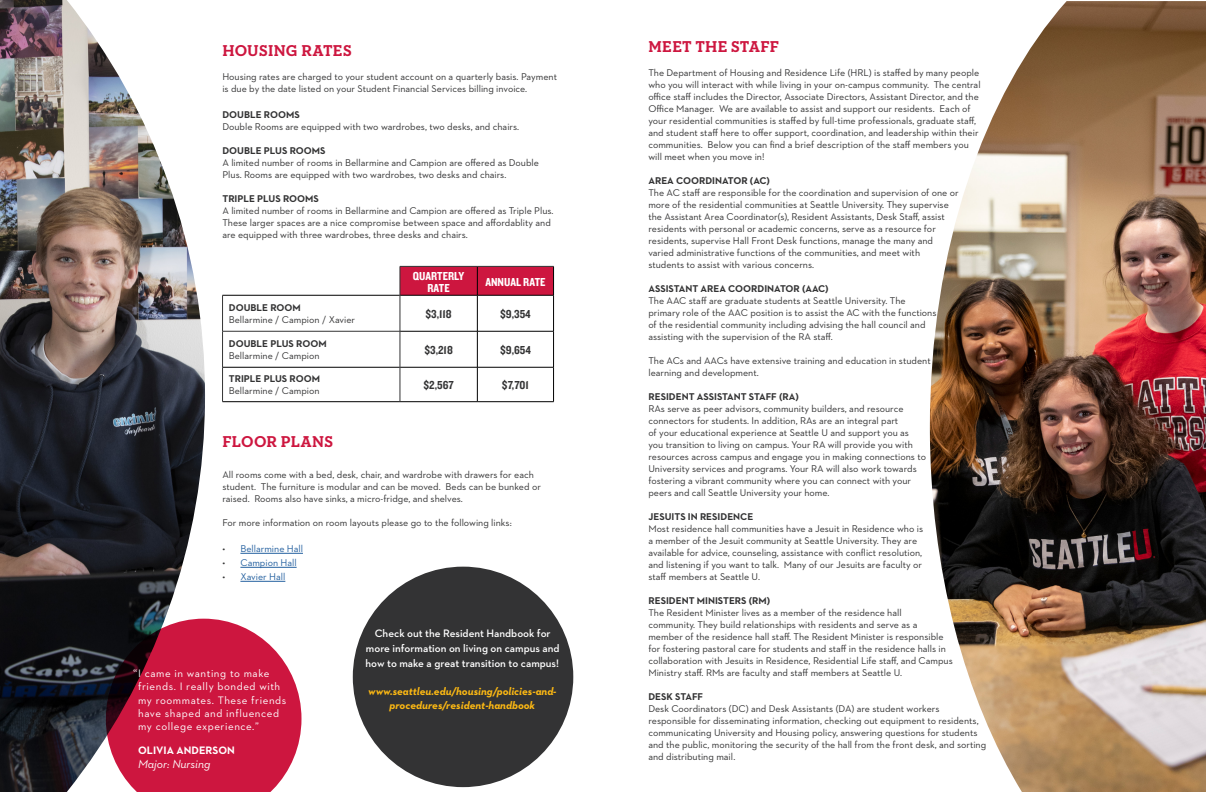
<style>
.page{position:relative;width:1206px;height:792px;background:#fff}
.page>*{position:absolute;margin:0;border:0;box-sizing:border-box;transform-origin:0 0}
.t1{font:700 16px "Neutraface Slab Text";letter-spacing:.01em;color:#cd163f}
.t2{font:12px "Knockout 50 Welterweight";color:#333334}
.t3{font:12px/12px "Knockout 50 Welterweight";color:#fff;text-align:center}
.t4{font:italic 12px "Neutraface 2 Text";color:#fff}
.t5{font:11px/13.2px "Neutraface 2 Text";letter-spacing:.05em;color:#fff}
.t6{font:600 11px/15px "Neutraface 2 Text";color:#fff;text-align:center}
.t7{font:italic 700 11px/13.2px "Neutraface 2 Text";color:#fdb913;text-align:center}
.t8{font:700 11px "Neutraface 2 Text";color:#fff}
.t9{font:10px/12px "Neutraface 2 Text";color:#333334}
.t10{font:700 10px "Neutraface 2 Text";color:#333334}
.t11{font:10px "Neutraface 2 Text";color:#215e9e}
.s1{color:#333334}
.s2{font-family:"Minion Pro"}
</style>
<div class="page">
<hr style="left:222px;top:295px;width:178px;height:1px;background:#000">
<hr style="left:400px;top:295px;width:77px;height:1px;background:#000">
<hr style="left:477px;top:295px;width:77px;height:1px;background:#000">
<hr style="left:477px;top:295px;width:1px;height:36px;background:#000">
<hr style="left:553px;top:295px;width:1px;height:36px;background:#000">
<hr style="left:400px;top:331px;width:77px;height:1px;background:#000">
<hr style="left:477px;top:331px;width:77px;height:1px;background:#000">
<hr style="left:477px;top:331px;width:1px;height:36px;background:#000">
<hr style="left:553px;top:331px;width:1px;height:36px;background:#000">
<hr style="left:223px;top:367px;width:177px;height:1px;background:#000">
<hr style="left:400px;top:367px;width:77px;height:1px;background:#000">
<hr style="left:477px;top:367px;width:77px;height:1px;background:#000">
<hr style="left:477px;top:367px;width:1px;height:35px;background:#000">
<hr style="left:553px;top:367px;width:1px;height:35px;background:#000">
<hr style="left:222px;top:402px;width:178px;height:1px;background:#000">
<hr style="left:400px;top:402px;width:77px;height:1px;background:#000">
<hr style="left:477px;top:402px;width:77px;height:1px;background:#000">
<svg style="left:400px;top:266px;width:154px;height:29px;background:#c5163d"></svg>
<hr style="left:477px;top:266px;width:77px;height:1px;background:#333334">
<hr style="left:400px;top:295px;width:1px;height:36px;background:#333334">
<hr style="left:400px;top:331px;width:1px;height:36px;background:#333334">
<hr style="left:400px;top:367px;width:1px;height:35px;background:#333334">
<hr style="left:222px;top:295px;width:1px;height:36px;background:#333334">
<hr style="left:222px;top:331px;width:178px;height:1px;background:#333334">
<hr style="left:222px;top:331px;width:1px;height:36px;background:#333334">
<hr style="left:222px;top:367px;width:1px;height:35px;background:#333334">
<img style="left:0;top:0;width:205px;height:792px">
<svg style="left:106px;top:619px;width:196px;height:173px;background:#bc2d4e"></svg>
<hr style="left:240px;top:553px;width:63px;height:1px;background:#215e9e">
<hr style="left:240px;top:567px;width:57px;height:1px;background:#215e9e">
<hr style="left:240px;top:581px;width:45px;height:1px;background:#215e9e">
<img style="left:930px;top:1px;width:276px;height:791px">
<div style="left:353px;top:567px;width:220px;height:220px;background:#333334;border-radius:50%"></div>
<h1 class="t1" style="left:223px;top:40px;width:131px">HOUSING RATES</h1>
<p class="t9" style="left:222px;top:70px;width:336px">Housing rates are charged to your student account on a quarterly basis. Payment is due by the date listed on your Student Financial Services billing invoice.</p>
<p class="t10" style="left:222px;top:108px;width:79px">DOUBLE ROOMS</p>
<p class="t9" style="left:222px;top:121px;width:298px">Double Rooms are equipped with two wardrobes, two desks, and chairs.</p>
<p class="t10" style="left:222px;top:144px;width:105px">DOUBLE PLUS ROOMS</p>
<p class="t9" style="left:222px;top:157px;width:318px">A limited number of rooms in Bellarmine and Campion are offered as Double<br>Plus. Rooms are equipped with two wardrobes, two desks and chairs.</p>
<p class="t10" style="left:222px;top:192px;width:98px">TRIPLE PLUS ROOMS</p>
<p class="t9" style="left:222px;top:205px;width:333px">A limited number of rooms in Bellarmine and Campion are offered as Triple Plus.<br>These larger spaces are a nice compromise between space and affordablity and are equipped with three wardrobes, three desks and chairs.</p>
<p class="t3" style="left:413px;top:269px;width:53px">QUARTERLY<br>RATE</p>
<p class="t3" style="left:485px;top:275px;width:62px">ANNUAL RATE</p>
<p class="t10" style="left:229px;top:301px;width:74px">DOUBLE ROOM</p>
<p class="t9" style="left:229px;top:314px;width:128px">Bellarmine / Campion / Xavier</p>
<p class="t2" style="left:426px;top:306px;width:28px">$3,118</p>
<p class="t2" style="left:500px;top:306px;width:32px">$9,354</p>
<p class="t10" style="left:229px;top:337px;width:99px">DOUBLE PLUS ROOM</p>
<p class="t9" style="left:229px;top:350px;width:92px">Bellarmine / Campion</p>
<p class="t10" style="left:229px;top:373px;width:93px">TRIPLE PLUS ROOM</p>
<p class="t9" style="left:229px;top:385px;width:92px">Bellarmine / Campion</p>
<p class="t2" style="left:424px;top:342px;width:30px">$3,218</p>
<p class="t2" style="left:500px;top:342px;width:32px">$9,654</p>
<p class="t2" style="left:424px;top:377px;width:32px">$2,567</p>
<p class="t2" style="left:502px;top:377px;width:28px">$7,701</p>
<h1 class="t1" style="left:223px;top:431px;width:112px">FLOOR PLANS</h1>
<p class="t9" style="left:222px;top:468px;width:320px">All rooms come with a bed, desk, chair, and wardrobe with drawers for each student. The furniture is modular and can be moved. Beds can be bunked or raised. Rooms also have sinks, a micro-fridge, and shelves.</p>
<p class="t9" style="left:222px;top:516px;width:291px">For more information on room layouts please go to the following links:</p>
<p class="t11" style="left:222px;top:542px;width:82px"><span class="s1">•</span> Bellarmine Hall</p>
<p class="t11" style="left:222px;top:556px;width:76px"><span class="s1">•</span> Campion Hall</p>
<p class="t11" style="left:222px;top:570px;width:64px"><span class="s1">•</span> Xavier Hall</p>
<p class="t5" style="left:138px;top:667px;width:150px;text-indent:-5px"><span class="s2">“</span>I came in wanting to make friends. I really bonded with my roommates. These friends have shaped and influenced my college experience.”</p>
<p class="t8" style="left:138px;top:743px;width:98px">OLIVIA ANDERSON</p>
<p class="t4" style="left:138px;top:757px;width:74px">Major: Nursing</p>
<p class="t6" style="left:366px;top:626px;width:196px">Check out the Resident Handbook for more information on living on campus and how to make a great transition to campus!</p>
<p class="t7" style="left:368px;top:685px;width:190px">www.seattleu.edu/housing/policies-and&shy;procedures/resident-handbook</p>
<h1 class="t1" style="left:649px;top:36px;width:132px">MEET THE STAFF</h1>
<p class="t9" style="left:648px;top:66px;width:334px">The Department of Housing and Residence Life (HRL) is staffed by many people who you will interact with while living in your on-campus community. The central office staff includes the Director, Associate Directors, Assistant Director, and the Office Manager. We are available to assist and support our residents. Each of your residential communities is staffed by full-time professionals, graduate staff, and student staff here to offer support, coordination, and leadership within their communities. Below you can find a brief description of the staff members you will meet when you move in!</p>
<p class="t10" style="left:648px;top:174px;width:123px">AREA COORDINATOR (AC)</p>
<p class="t9" style="left:648px;top:186px;width:312px">The AC staff are responsible for the coordination and supervision of one or more of the residential communities at Seattle University. They supervise the Assistant Area Coordinator(s), Resident Assistants, Desk Staff, assist residents with personal or academic concerns, serve as a resource for residents, supervise Hall Front Desk functions, manage the many and varied administrative functions of the communities, and meet with<br>students to assist with various concerns.</p>
<p class="t10" style="left:648px;top:282px;width:182px">ASSISTANT AREA COORDINATOR (AAC)</p>
<p class="t9" style="left:648px;top:294px;width:290px">The AAC staff are graduate students at Seattle University. The primary role of the AAC position is to assist the AC with the functions of the residential community including advising the hall council and assisting with the supervision of the RA staff.</p>
<p class="t9" style="left:648px;top:354px;width:284px">The ACs and AACs have extensive training and education in student learning and development.</p>
<p class="t10" style="left:648px;top:390px;width:152px">RESIDENT ASSISTANT STAFF (RA)</p>
<p class="t9" style="left:648px;top:402px;width:279px">RAs serve as peer advisors, community builders, and resource connectors for students. In addition, RAs are an integral part<br>of your educational experience at Seattle U and support you as you transition to living on campus. Your RA will provide you with resources across campus and engage you in making connections to University services and programs. Your RA will also work towards fostering a vibrant community where you can connect with your peers and call Seattle University your home.</p>
<p class="t10" style="left:648px;top:510px;width:106px">JESUITS IN RESIDENCE</p>
<p class="t9" style="left:648px;top:522px;width:276px">Most residence hall communities have a Jesuit in Residence who is a member of the Jesuit community at Seattle University. They are available for advice, counseling, assistance with conflict resolution, and listening if you want to talk. Many of our Jesuits are faculty or staff members at Seattle U.</p>
<p class="t10" style="left:648px;top:594px;width:123px">RESIDENT MINISTERS (RM)</p>
<p class="t9" style="left:648px;top:606px;width:306px">The Resident Minister lives as a member of the residence hall<br>community. They build relationships with residents and serve as a member of the residence hall staff. The Resident Minister is responsible for fostering pastoral care for students and staff in the residence halls in collaboration with Jesuits in Residence, Residential Life staff, and Campus Ministry staff. RMs are faculty and staff members at Seattle U.</p>
<p class="t10" style="left:648px;top:690px;width:56px">DESK STAFF</p>
<p class="t9" style="left:648px;top:702px;width:339px">Desk Coordinators (DC) and Desk Assistants (DA) are student workers responsible for disseminating information, checking out equipment to residents, communicating University and Housing policy, answering questions for students and the public, monitoring the security of the hall from the front desk, and sorting and distributing mail.</p>
</div>
